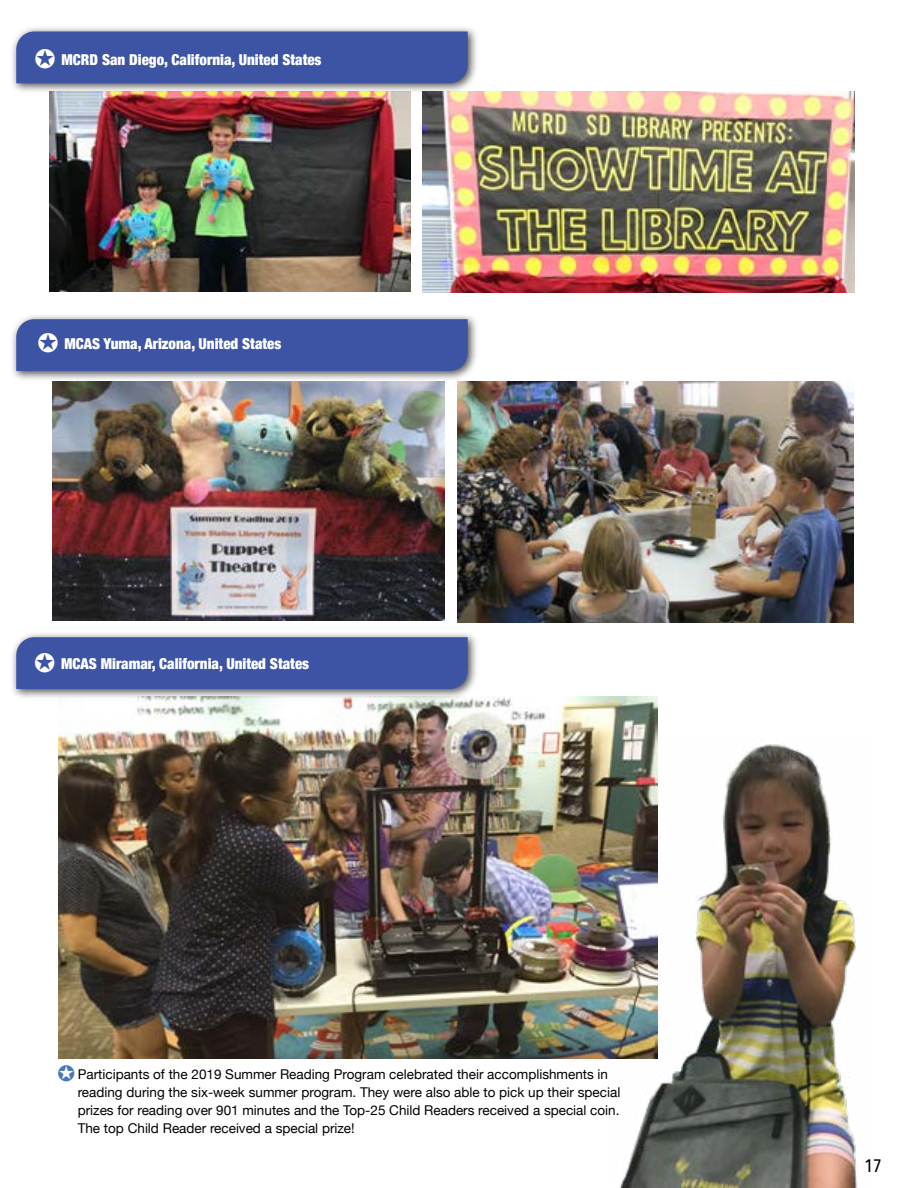
<style>
.page{position:relative;width:918px;height:1188px;background:#fff}
.page>*{position:absolute;margin:0;border:0;box-sizing:border-box;transform-origin:0 0}
.t1{font:500 18px "Avenir Next Condensed";color:#000}
.t2{font:900 condensed 15px "Helvetica Neue";color:#fff}
.t3{font:13.5px/18px "Helvetica Neue";color:#000}
.s1{color:#4978bc}
</style>
<div class="page">
<img style="left:50px;top:93px;width:361px;height:199px">
<img style="left:423px;top:92px;width:431px;height:201px">
<img style="left:53px;top:381px;width:391px;height:240px">
<img style="left:457px;top:381px;width:396px;height:241px">
<img style="left:58px;top:697px;width:599px;height:361px">
<img style="left:611px;top:739px;width:247px;height:449px">
<div style="left:10px;top:26px;width:468px;height:67px;background:#000;opacity:.7"></div>
<div style="left:16px;top:32px;width:452px;height:51px;background:#3d53a4"></div>
<div style="left:10px;top:313px;width:468px;height:68px;background:#000;opacity:.7"></div>
<div style="left:16px;top:319px;width:452px;height:52px;background:#3d53a4"></div>
<div style="left:10px;top:631px;width:468px;height:68px;background:#000;opacity:.7"></div>
<div style="left:16px;top:637px;width:452px;height:52px;background:#3d53a4"></div>
<p class="t2" style="left:35px;top:47px;width:289px">✪ MCRD San Diego, California, United States</p>
<p class="t2" style="left:38px;top:331px;width:245px">✪ MCAS Yuma, Arizona, United States</p>
<p class="t2" style="left:34px;top:651px;width:277px">✪ MCAS Miramar, California, United States</p>
<p class="t3" style="left:78px;top:1066px;width:544px;text-indent:-20px"><span class="s1">✪</span> Participants of the 2019 Summer Reading Program celebrated their accomplishments in reading during the six-week summer program. They were also able to pick up their special prizes for reading over 901 minutes and the Top-25 Child Readers received a special coin.<br>The top Child Reader received a special prize!</p>
<h1 class="t1" style="left:865px;top:1155px;width:19px">17</h1>
</div>
